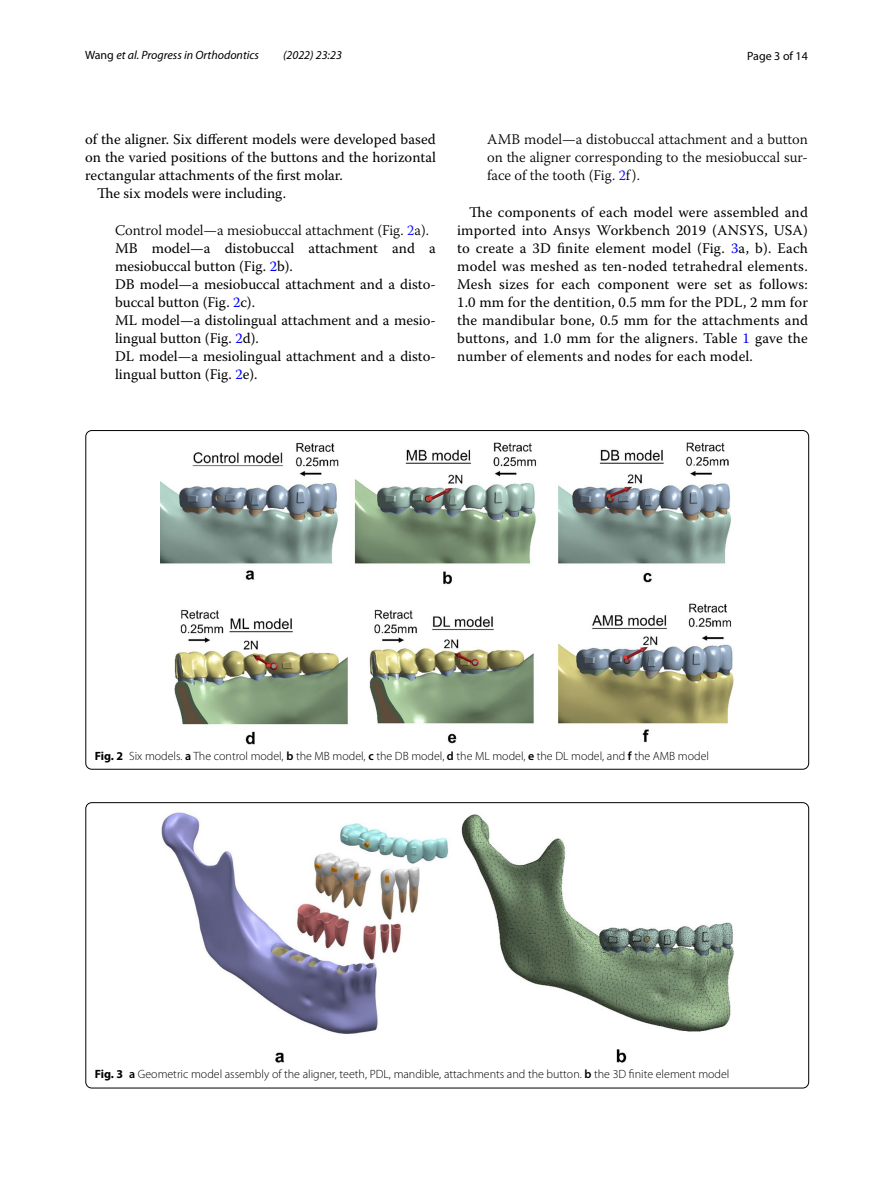
<style>
.page{position:relative;width:893px;height:1187px;background:#fff}
.page>*{position:absolute;margin:0;border:0;box-sizing:border-box;transform-origin:0 0}
.t1{font:14.7px/18px "Warnock Pro";color:#000}
.t2{font:300 14.7px/18px "Warnock Pro";color:#000;text-align:justify}
.t3{font:300 12px "Myriad Pro";color:#000}
.t4{font:italic 12px "Myriad Pro";color:#000}
.t5{font:12px "Myriad Pro";color:#000}
.s1{font-style:normal}
.s2{font-weight:300}
.s3{font-weight:300;color:#00f}
.s4{color:#00f}
.s5{font-weight:700}
.s6{font-weight:600}
</style>
<div class="page">
<img style="left:160px;top:442px;width:574px;height:302px">
<img style="left:161px;top:811px;width:573px;height:251px">
<p class="t4" style="left:85px;top:48px;width:176px"><span class="s1">Wang</span> et al. Progress in Orthodontics</p>
<p class="t4" style="left:283px;top:48px;width:60px">(2022) 23:23</p>
<p class="t5" style="left:747px;top:48px;width:62px">Page 3 of 14</p>
<p class="t1" style="left:85px;top:130px;width:352px">of the aligner. Six different models were developed based</p>
<p class="t1" style="left:85px;top:148px;width:352px">on the varied positions of the buttons and the horizontal</p>
<p class="t1" style="left:85px;top:166px;width:259px">rectangular attachments of the first molar.</p>
<p class="t1" style="left:97px;top:184px;width:191px">The six models were including.</p>
<p class="t1" style="left:115px;top:220px;width:322px"><span class="s2">Control model—a mesiobuccal attachment (Fig.</span> <span class="s3">2</span><span class="s2">a).<br></span>MB model—a distobuccal attachment and a mesiobuccal button (Fig. <span class="s4">2</span>b).<br>DB model—a mesiobuccal attachment and a disto&shy;buccal button (Fig. <span class="s4">2</span>c).<br>ML model—a distolingual attachment and a mesio&shy;lingual button (Fig. <span class="s4">2</span>d).<br>DL model—a mesiolingual attachment and a disto&shy;lingual button (Fig. <span class="s4">2</span>e).</p>
<p class="t2" style="left:487px;top:130px;width:322px">AMB model—a distobuccal attachment and a button on the aligner corresponding to the mesiobuccal sur&shy;face of the tooth (Fig. <span class="s4">2</span>f).</p>
<p class="t1" style="left:457px;top:202px;width:352px;text-align:justify;text-indent:12px">The components of each model were assembled and imported into Ansys Workbench 2019 (ANSYS, USA) to create a 3D finite element model (Fig. <span class="s4">3</span>a, b). Each model was meshed as ten-noded tetrahedral elements.<br>Mesh sizes for each component were set as follows:<br>1.0 mm for the dentition, 0.5 mm for the PDL, 2 mm for the mandibular bone, 0.5 mm for the attachments and buttons, and 1.0 mm for the aligners. Table <span class="s4">1</span> gave the number of elements and nodes for each model.</p>
<p class="t3" style="left:95px;top:749px;width:616px"><span class="s5">Fig. 2</span> Six models. <span class="s6">a</span> The control model, <span class="s6">b</span> the MB model, <span class="s6">c</span> the DB model, <span class="s6">d</span> the ML model, <span class="s6">e</span> the DL model, and <span class="s6">f</span> the AMB model</p>
<p class="t3" style="left:95px;top:1067px;width:636px"><span class="s5">Fig. 3</span> <span class="s6">a</span> Geometric model assembly of the aligner, teeth, PDL, mandible, attachments and the button. <span class="s6">b</span> the 3D finite element model</p>
</div>
